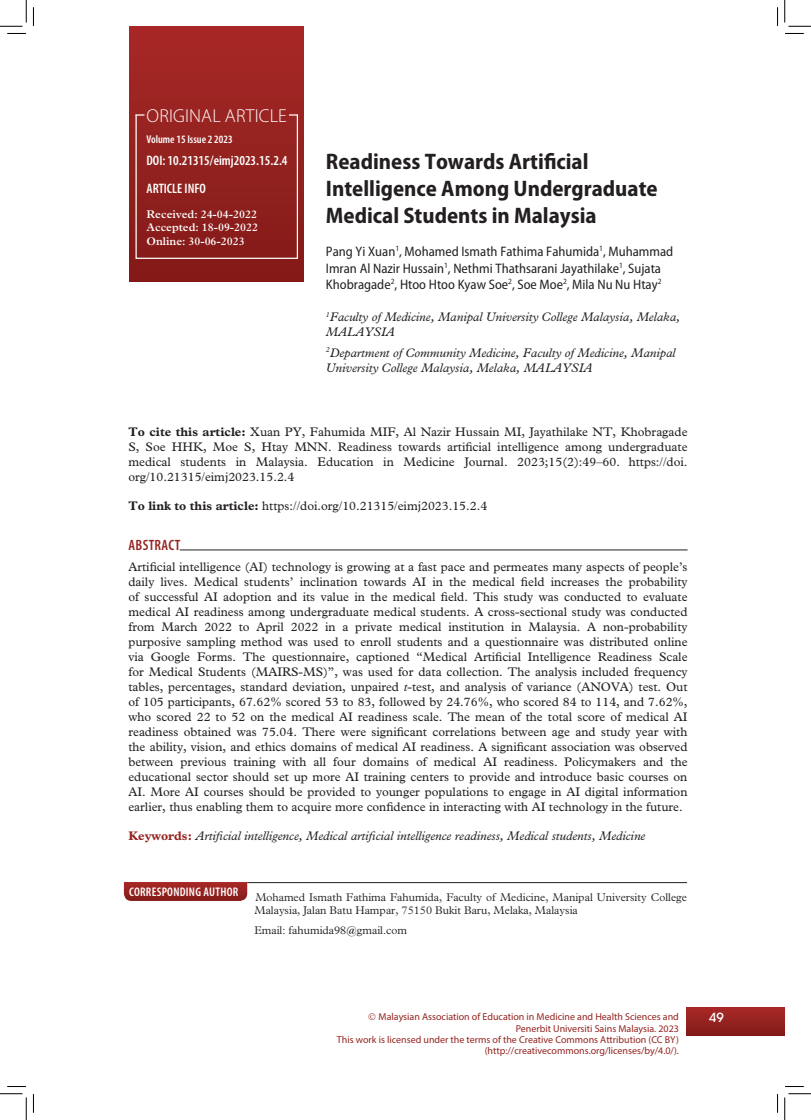
<style>
.page{position:relative;width:811px;height:1120px;background:#fff}
.page>*{position:absolute;margin:0;border:0;box-sizing:border-box;transform-origin:0 0}
.t1{font:700 semi-condensed 22.5px/27px "Myriad Pro";color:#231f20}
.t2{font:300 18.75px "Myriad Pro";letter-spacing:.01em;color:#fff}
.t3{font:600 condensed 15px "Myriad Pro";letter-spacing:.02em;color:#94231f}
.t4{font:semi-condensed 13.75px/16.5px "Myriad Pro";color:#231f20}
.t5{font:600 condensed 13.75px/27.8px "Myriad Pro";color:#fff}
.t6{font:12.5px/15px "Plantin Std";color:#231f20;text-align:justify}
.t7{font:italic 12.5px/15px "Plantin Std";color:#231f20}
.t8{font:600 condensed 12.5px "Myriad Pro";letter-spacing:.02em;color:#fff}
.t9{font:500 12.5px "ITC Avant Garde Std";color:#fff}
.t10{font:300 11.25px/13.5px "Plantin Std";color:#231f20}
.t11{font:600 11.25px/13.5px "Plantin Std";color:#fff;text-align:justify}
.t12{font:600 condensed 11.25px "Myriad Pro";color:#fff}
.t13{font:10px/11.2px "Myriad Pro";color:#94231f;text-align:right}
.s1{font-weight:700}
.s2{font-style:italic}
.s3{font-weight:700;font-style:normal;color:#94231f}
</style>
<div class="page">
<div style="left:129px;top:26px;width:174px;height:255px;background:linear-gradient(to bottom,#a72827,#821a18)"></div>
<div style="left:687px;top:1007px;width:98px;height:28px;background:linear-gradient(to bottom,#a82927,#841c19)"></div>
<div style="left:135px;top:114px;width:163px;height:145px;border:1px solid #fff"></div>
<svg style="left:289px;top:114px;width:9px;height:2px"></svg>
<svg style="left:135px;top:114px;width:9px;height:2px"></svg>
<hr style="left:180px;top:549px;width:508px;height:1px;background:#231f20">
<hr style="left:247px;top:882px;width:440px;height:1px;background:#231f20">
<svg style="left:124px;top:882px;width:123px;height:18px;background:#972321"></svg>
<svg style="left:7px;top:33px;width:19px;height:1px"></svg>
<svg style="left:785px;top:33px;width:19px;height:1px"></svg>
<svg style="left:7px;top:1086px;width:19px;height:1px"></svg>
<svg style="left:785px;top:1086px;width:19px;height:1px"></svg>
<svg style="left:33px;top:7px;width:1px;height:19px"></svg>
<svg style="left:33px;top:1094px;width:1px;height:18px"></svg>
<svg style="left:777px;top:7px;width:1px;height:19px"></svg>
<svg style="left:777px;top:1094px;width:1px;height:18px"></svg>
<svg style="left:0;top:0;width:27px;height:27px"></svg>
<svg style="left:0;top:1093px;width:27px;height:26px"></svg>
<svg style="left:785px;top:0;width:26px;height:27px"></svg>
<svg style="left:785px;top:1093px;width:26px;height:26px"></svg>
<h2 class="t2" style="left:147px;top:105px;width:142px">ORIGINAL ARTICLE</h2>
<p class="t12" style="left:147px;top:132px;width:88px">VOLUME 15 ISSUE 2 2023</p>
<p class="t5" style="left:147px;top:147px;width:143px">DOI: 10.21315/EIMJ2023.15.2.4<br>ARTICLE INFO</p>
<p class="t11" style="left:147px;top:207px;width:113px">Received: 24-04-2022<br>Accepted: 18-09-2022<br>Online: 30-06-2023</p>
<h1 class="t1" style="left:326px;top:147px;width:333px">Readiness Towards Artificial<br>Intelligence Among Undergraduate<br>Medical Students in Malaysia</h1>
<p class="t4" style="left:326px;top:243px;width:349px">Pang Yi Xuan<sup>1</sup>, Mohamed Ismath Fathima Fahumida<sup>1</sup>, Muhammad<br>Imran Al Nazir Hussain<sup>1</sup>, Nethmi Thathsarani Jayathilake<sup>1</sup>, Sujata<br>Khobragade<sup>2</sup>, Htoo Htoo Kyaw Soe<sup>2</sup>, Soe Moe<sup>2</sup>, Mila Nu Nu Htay<sup>2</sup></p>
<p class="t7" style="left:326px;top:309px;width:356px"><sup>1</sup>Faculty of Medicine, Manipal University College Malaysia, Melaka,<br>MALAYSIA</p>
<p class="t7" style="left:326px;top:345px;width:351px"><sup>2</sup>Department of Community Medicine, Faculty of Medicine, Manipal<br>University College Malaysia, Melaka, MALAYSIA</p>
<p class="t6" style="left:128px;top:424px;width:561px"><span class="s1">To cite this article:</span> Xuan PY, Fahumida MIF, Al Nazir Hussain MI, Jayathilake NT, Khobragade S, Soe HHK, Moe S, Htay MNN. Readiness towards artificial intelligence among undergraduate medical students in Malaysia. Education in Medicine Journal. 2023;15(2):49–60. https://doi. org/10.21315/eimj2023.15.2.4</p>
<p class="t6" style="left:128px;top:498px;width:360px"><span class="s1">To link to this article:</span> https://doi.org/10.21315/eimj2023.15.2.4</p>
<p class="t3" style="left:129px;top:536px;width:53px">ABSTRACT</p>
<p class="t6" style="left:128px;top:559px;width:561px">Artificial intelligence (AI) technology is growing at a fast pace and permeates many aspects of people’s daily lives. Medical students’ inclination towards AI in the medical field increases the probability of successful AI adoption and its value in the medical field. This study was conducted to evaluate medical AI readiness among undergraduate medical students. A cross-sectional study was conducted from March 2022 to April 2022 in a private medical institution in Malaysia. A non-probability purposive sampling method was used to enroll students and a questionnaire was distributed online via Google Forms. The questionnaire, captioned “Medical Artificial Intelligence Readiness Scale for Medical Students (MAIRS-MS)”, was used for data collection. The analysis included frequency tables, percentages, standard deviation, unpaired <span class="s2">t</span>-test, and analysis of variance (ANOVA) test. Out of 105 participants, 67.62% scored 53 to 83, followed by 24.76%, who scored 84 to 114, and 7.62%, who scored 22 to 52 on the medical AI readiness scale. The mean of the total score of medical AI readiness obtained was 75.04. There were significant correlations between age and study year with the ability, vision, and ethics domains of medical AI readiness. A significant association was observed between previous training with all four domains of medical AI readiness. Policymakers and the educational sector should set up more AI training centers to provide and introduce basic courses on AI. More AI courses should be provided to younger populations to engage in AI digital information earlier, thus enabling them to acquire more confidence in interacting with AI technology in the future.</p>
<p class="t7" style="left:128px;top:827px;width:518px"><span class="s3">Keywords:</span> Artificial intelligence, Medical artificial intelligence readiness, Medical students, Medicine</p>
<p class="t8" style="left:129px;top:884px;width:12px">CORRES</p>
<p class="t8" style="left:162px;top:884px;width:12px">PONDIN</p>
<p class="t8" style="left:195px;top:884px;width:38px">G AUTHOR</p>
<p class="t10" style="left:254px;top:890px;width:434px">Mohamed Ismath Fathima Fahumida, Faculty of Medicine, Manipal University College<br>Malaysia, Jalan Batu Hampar, 75150 Bukit Baru, Melaka, Malaysia</p>
<p class="t10" style="left:254px;top:923px;width:154px">Email: fahumida98@gmail.com</p>
<p class="t13" style="left:379px;top:1011px;width:302px">Malaysian Association of Education in Medicine and Health Sciences and</p>
<p class="t9" style="left:709px;top:1009px;width:16px">49</p>
<p class="t13" style="left:337px;top:1022px;width:343px">Penerbit Universiti Sains Malaysia. 2023<br>This work is licensed under the terms of the Creative Commons Attribution (CC BY) (http://creativecommons.org/licenses/by/4.0/).</p>
</div>
